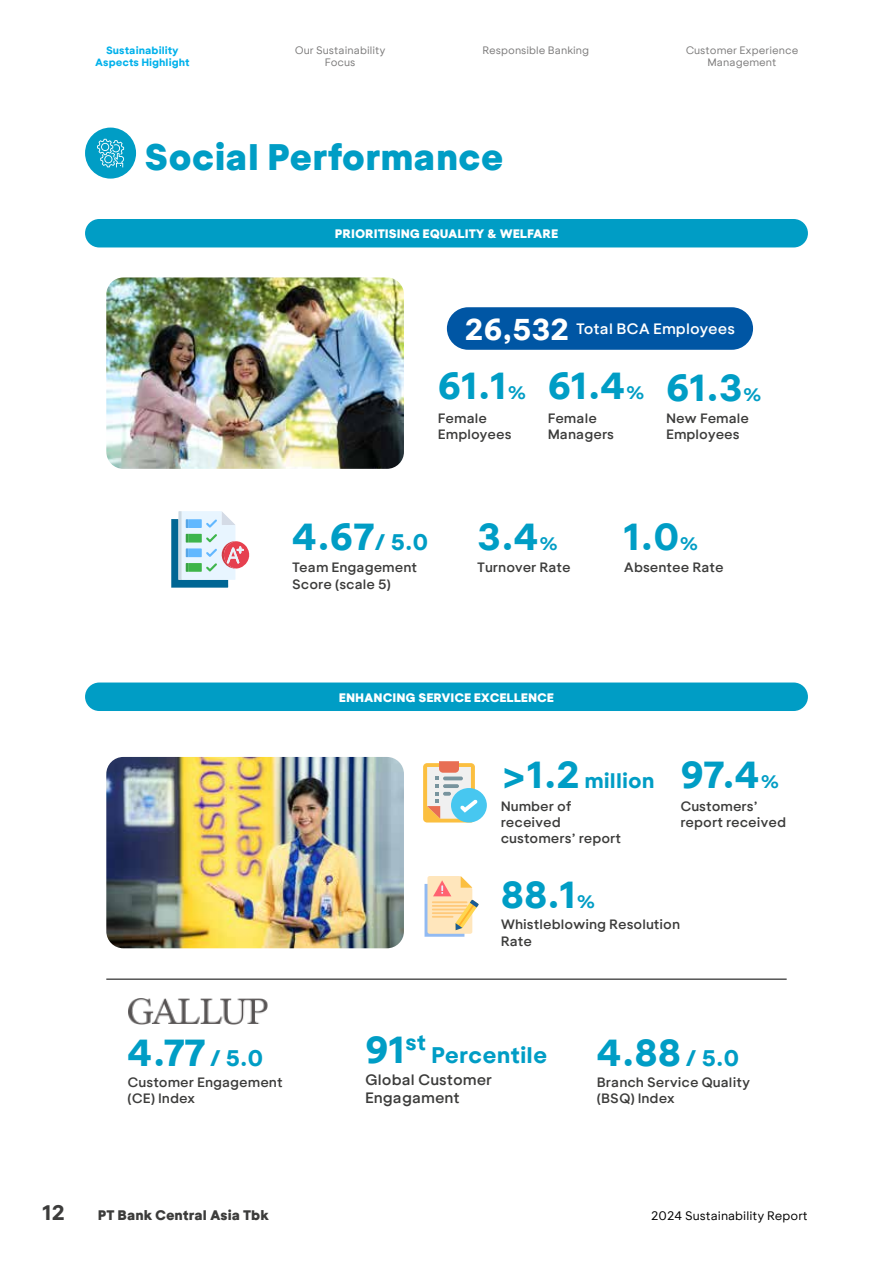
<style>
.page{position:relative;width:893px;height:1263px;background:#fff}
.page>*{position:absolute;margin:0;border:0;box-sizing:border-box;transform-origin:0 0}
.t1{font:700 37.5px "BCA Sans";color:#009dc5}
.t2{font:800 36px "BCA Sans";color:#009dc5}
.t3{font:700 22.5px "BCA Sans";color:#009dc5}
.t4{font:700 21px "BCA Sans";color:#009dc5}
.t5{font:700 21px "BCA Sans";color:#3c3c3b}
.t6{font:600 15px/18px "BCA Sans";color:#3c3c3b}
.t7{font:600 15px "BCA Sans";color:#fff}
.t8{font:600 13.5px/16.2px "BCA Sans";color:#3c3c3b}
.t9{font:800 13.5px "BCA Sans";color:#3c3c3b}
.t10{font:800 12px "BCA Sans";color:#fff}
.t11{font:12px "BCA Sans";color:#000}
.t12{font:10.5px/12.6px "BCA Sans";color:#7c7b7b;text-align:center}
.t13{font:700 10.5px/12.6px "BCA Sans";color:#00b1eb;text-align:center}
.s1{font-weight:700;font-size:30px}
.s2{font-size:18px}
.s3{font-size:22.5px}
.s4{font-size:37.5px}
</style>
<div class="page">
<div style="left:85px;top:128px;width:51px;height:51px;background:#009dc5;border-radius:50%"></div>
<svg style="left:97px;top:139px;width:27px;height:28px"></svg>
<div style="left:85px;top:219px;width:723px;height:28px;background:#009dc5;border-radius:14px"></div>
<div style="left:85px;top:682px;width:723px;height:29px;background:#009dc5;border-radius:14px"></div>
<div style="left:447px;top:307px;width:306px;height:43px;background:#0056a4;border-radius:21px"></div>
<hr style="left:106px;top:979px;width:681px;height:1px;background:#000">
<svg style="left:425px;top:876px;width:54px;height:61px;background:#f2d9b6"></svg>
<div style="left:423px;top:763px;width:52px;height:59px;background:#fbbf40;border-radius:4px"></div>
<div style="left:451px;top:788px;width:36px;height:34px;background:#47c7f0;border-radius:50%"></div>
<svg style="left:427px;top:761px;width:51px;height:58px"></svg>
<img style="left:106px;top:757px;width:298px;height:191px">
<img style="left:128px;top:998px;width:140px;height:27px">
<img style="left:106px;top:277px;width:298px;height:192px">
<svg style="left:171px;top:511px;width:78px;height:77px"></svg>
<p class="t13" style="left:95px;top:43px;width:96px">Sustainability<br>Aspects Highlight</p>
<p class="t12" style="left:295px;top:43px;width:92px">Our Sustainability<br>Focus</p>
<p class="t12" style="left:482px;top:43px;width:108px">Responsible Banking</p>
<p class="t12" style="left:686px;top:43px;width:114px">Customer Experience<br>Management</p>
<h2 class="t2" style="left:145px;top:134px;width:361px">Social Performance</h2>
<p class="t10" style="left:335px;top:226px;width:225px">PRIORITISING EQUALITY &amp; WELFARE</p>
<p class="t7" style="left:465px;top:319px;width:272px"><span class="s1">26,532</span> Total BCA Employees</p>
<h1 class="t1" style="left:438px;top:362px;width:90px">61.1<span class="s2">%</span></h1>
<p class="t8" style="left:438px;top:409px;width:75px">Female<br>Employees</p>
<h1 class="t1" style="left:548px;top:362px;width:99px">61.4<span class="s2">%</span></h1>
<p class="t8" style="left:548px;top:409px;width:68px">Female<br>Managers</p>
<h1 class="t1" style="left:666px;top:364px;width:97px">61.3<span class="s2">%</span></h1>
<p class="t8" style="left:666px;top:409px;width:85px">New Female<br>Employees</p>
<h1 class="t1" style="left:292px;top:512px;width:138px">4.67<span class="s3">/ 5.0</span></h1>
<h1 class="t1" style="left:477px;top:512px;width:82px">3.4<span class="s2">%</span></h1>
<h1 class="t1" style="left:624px;top:512px;width:76px">1.0<span class="s2">%</span></h1>
<p class="t8" style="left:292px;top:559px;width:127px">Team Engagement<br>Score (scale 5)</p>
<p class="t8" style="left:477px;top:559px;width:95px">Turnover Rate</p>
<p class="t8" style="left:624px;top:559px;width:101px">Absentee Rate</p>
<p class="t10" style="left:339px;top:689px;width:217px">ENHANCING SERVICE EXCELLENCE</p>
<h3 class="t4" style="left:501px;top:767px;width:155px"><span class="s4">&gt;1.2</span> million</h3>
<p class="t8" style="left:501px;top:798px;width:122px">Number of received customers’ report</p>
<h1 class="t1" style="left:501px;top:871px;width:96px">88.1<span class="s2">%</span></h1>
<h1 class="t1" style="left:680px;top:751px;width:101px">97.4<span class="s2">%</span></h1>
<p class="t8" style="left:680px;top:798px;width:107px">Customers’ report received</p>
<h1 class="t1" style="left:128px;top:1029px;width:137px">4.77 <span class="s3">/ 5.0</span></h1>
<p class="t8" style="left:128px;top:1074px;width:157px">Customer Engagement (CE) Index</p>
<p class="t8" style="left:501px;top:916px;width:181px">Whistleblowing Resolution<br>Rate</p>
<h1 class="t1" style="left:365px;top:1025px;width:63px">91<sup>st</sup></h1>
<h3 class="t3" style="left:431px;top:1040px;width:118px">Percentile</h3>
<p class="t6" style="left:365px;top:1070px;width:128px">Global Customer<br>Engagament</p>
<h1 class="t1" style="left:597px;top:1029px;width:144px">4.88 <span class="s3">/ 5.0</span></h1>
<p class="t8" style="left:597px;top:1074px;width:155px">Branch Service Quality (BSQ) Index</p>
<h3 class="t5" style="left:43px;top:1200px;width:24px">12</h3>
<p class="t9" style="left:98px;top:1207px;width:173px">PT Bank Central Asia Tbk</p>
<p class="t11" style="left:651px;top:1209px;width:158px">2024 Sustainability Report</p>
</div>
